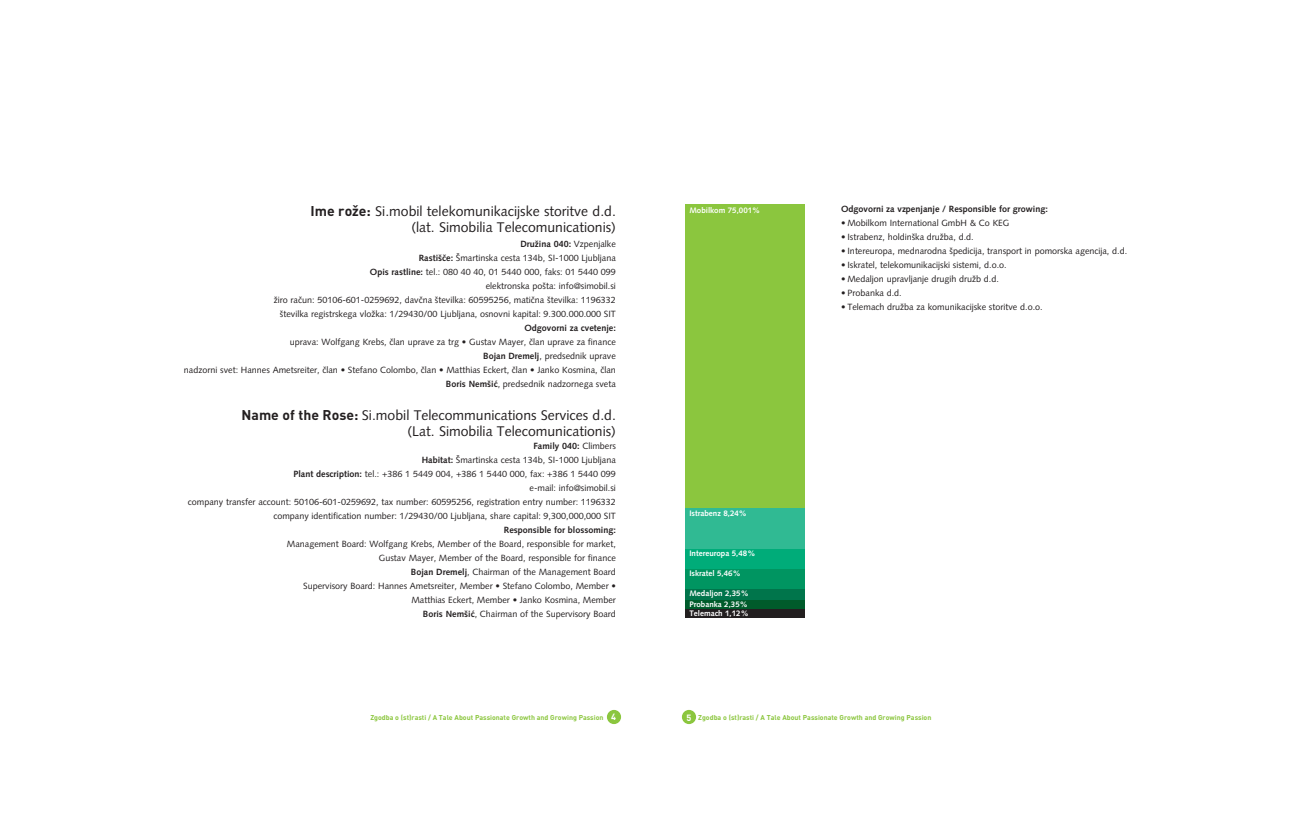
<style>
.page{position:relative;width:1303px;height:822px;background:#fff}
.page>*{position:absolute;margin:0;border:0;box-sizing:border-box;transform-origin:0 0}
.t1{font:14px/16px "Syntax";color:#231f20;text-align:right}
.t2{font:9px/14px "Syntax";color:#231f20;text-align:right}
.t3{font:700 9px "Syntax";color:#231f20}
.t4{font:700 8px/11.3px "Syntax";color:#fff}
.t5{font:700 7px "DIN";color:#8bc63e}
.s1{font-family:"DIN";font-weight:700}
.s2{font-weight:700}
.s3{font-size:9px;color:#fff}
</style>
<div class="page">
<div style="left:685px;top:204px;width:119px;height:314px;background:#8bc63e"></div>
<div style="left:685px;top:508px;width:119px;height:41px;background:#30ba93"></div>
<div style="left:685px;top:549px;width:119px;height:21px;background:#00ac79"></div>
<div style="left:685px;top:570px;width:119px;height:20px;background:#009561"></div>
<div style="left:685px;top:589px;width:119px;height:11px;background:#00754b"></div>
<div style="left:685px;top:600px;width:119px;height:11px;background:#005b2b"></div>
<div style="left:685px;top:610px;width:119px;height:8px;background:#231f20"></div>
<div style="left:682px;top:710px;width:14px;height:14px;background:#8bc63e;border-radius:50%"></div>
<div style="left:607px;top:710px;width:14px;height:14px;background:#8bc63e;border-radius:50%"></div>
<h1 class="t1" style="left:311px;top:205px;width:307px"><span class="s1">Ime roæe:</span> Si.mobil telekomunikacijske storitve d.d. (lat. Simobilia Telecomunicationis)</h1>
<p class="t2" style="left:274px;top:237px;width:344px"><span class="s2">Druæina 040:</span> Vzpenjalke<br><span class="s2">RastiπËe:</span> ©martinska cesta 134b, SI-1000 Ljubljana<br><span class="s2">Opis rastline:</span> tel.: 080 40 40, 01 5440 000, faks: 01 5440 099<br>elektronska poπta: info@simobil.si<br>æiro raËun: 50106-601-0259692, davËna πtevilka: 60595256, matiËna πtevilka: 1196332 πtevilka registrskega vloæka: 1/29430/00 Ljubljana, osnovni kapital: 9.300.000.000 SIT</p>
<p class="t3" style="left:524px;top:324px;width:93px">Odgovorni za cvetenje:</p>
<p class="t2" style="left:184px;top:335px;width:433px">uprava: Wolfgang Krebs, Ëlan uprave za trg • Gustav Mayer, Ëlan uprave za finance<br><span class="s2">Bojan Dremelj</span>, predsednik uprave<br>nadzorni svet: Hannes Ametsreiter, Ëlan • Stefano Colombo, Ëlan • Matthias Eckert, Ëlan • Janko Kosmina, Ëlan <span class="s2">Boris NemπiÊ</span>, predsednik nadzornega sveta</p>
<h1 class="t1" style="left:242px;top:408px;width:376px"><span class="s1">Name of the Rose:</span> Si.mobil Telecommunications Services d.d. (Lat. Simobilia Telecomunicationis)</h1>
<p class="t2" style="left:188px;top:440px;width:430px"><span class="s2">Family 040:</span> Climbers<br><span class="s2">Habitat:</span> ©martinska cesta 134b, SI-1000 Ljubljana<br><span class="s2">Plant description:</span> tel.: +386 1 5449 004, +386 1 5440 000, fax: +386 1 5440 099<br>e-mail: info@simobil.si<br>company transfer account: 50106-601-0259692, tax number: 60595256, registration entry number: 1196332 company identification number: 1/29430/00 Ljubljana, share capital: 9,300,000,000 SIT</p>
<p class="t3" style="left:504px;top:526px;width:113px">Responsible for blossoming:</p>
<p class="t2" style="left:287px;top:538px;width:331px">Management Board: Wolfgang Krebs, Member of the Board, responsible for market, Gustav Mayer, Member of the Board, responsible for finance<br><span class="s2">Bojan Dremelj</span>, Chairman of the Management Board<br>Supervisory Board: Hannes Ametsreiter, Member • Stefano Colombo, Member • Matthias Eckert, Member • Janko Kosmina, Member<br><span class="s2">Boris NemπiÊ</span>, Chairman of the Supervisory Board</p>
<p class="t4" style="left:689px;top:205px;width:72px">Mobilkom 75,001%</p>
<p class="t4" style="left:689px;top:508px;width:59px">Istrabenz 8,24%</p>
<p class="t4" style="left:689px;top:548px;width:68px">Intereuropa 5,48%</p>
<p class="t4" style="left:689px;top:569px;width:53px">Iskratel 5,46%</p>
<p class="t4" style="left:689px;top:588px;width:61px">Medaljon 2,35%<br>Probanka 2,35%</p>
<p class="t4" style="left:689px;top:609px;width:61px">Telemach 1,12%</p>
<p class="t3" style="left:841px;top:205px;width:208px">Odgovorni za vzpenjanje / Responsible for growing:</p>
<p class="t2" style="left:841px;top:217px;width:170px">• Mobilkom International GmbH &amp; Co KEG</p>
<p class="t2" style="left:841px;top:231px;width:134px">• Istrabenz, holdinπka druæba, d.d.</p>
<p class="t2" style="left:841px;top:245px;width:288px">• Intereuropa, mednarodna πpedicija, transport in pomorska agencija, d.d.</p>
<p class="t2" style="left:841px;top:259px;width:167px">• Iskratel, telekomunikacijski sistemi, d.o.o.</p>
<p class="t2" style="left:841px;top:273px;width:159px">• Medaljon upravljanje drugih druæb d.d.</p>
<p class="t2" style="left:841px;top:287px;width:62px">• Probanka d.d.</p>
<p class="t2" style="left:841px;top:301px;width:203px">• Telemach druæba za komunikacijske storitve d.o.o.</p>
<p class="t5" style="left:370px;top:715px;width:247px">Zgodba o (st)rasti / A Tale About Passionate Growth and Growing Passion <span class="s3">4</span></p>
<p class="t5" style="left:686px;top:715px;width:247px"><span class="s3">5</span> Zgodba o (st)rasti / A Tale About Passionate Growth and Growing Passion</p>
</div>
